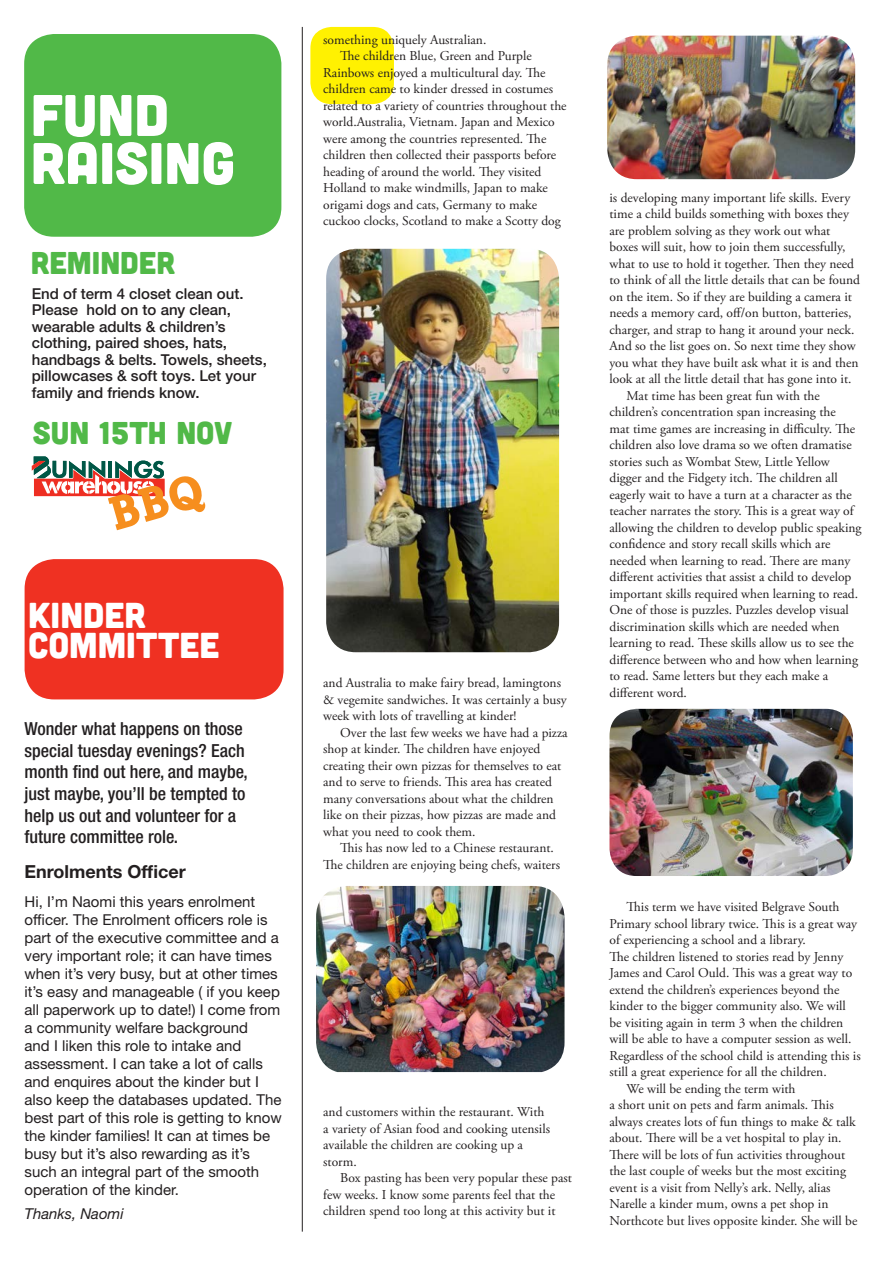
<style>
.page{position:relative;width:893px;height:1263px;background:#fff}
.page>*{position:absolute;margin:0;border:0;box-sizing:border-box;transform-origin:0 0}
.t1{font:58.5px "Cubano";color:#fff}
.t2{font:36px "Cubano";color:#fff}
.t3{font:31.5px "Cubano";color:#51b948}
.t4{font:500 condensed 18px/21.6px "Helvetica Neue LT Std";color:#231f20}
.t5{font:700 18px "Helvetica Neue LT Std";color:#231f20}
.t6{font:15px/18px "Helvetica Neue LT Std";color:#231f20}
.t7{font:500 15px/16.5px "Helvetica Neue LT Std";color:#231f20}
.t8{font:italic 15px "Helvetica Neue LT Std";color:#231f20}
.t9{font:13.5px/16.5px "Adobe Garamond Pro";color:#231f20}
</style>
<div class="page">
<div style="left:310px;top:27px;width:84px;height:77px;background:#fff101;border-radius:21px"></div>
<img style="left:316px;top:886px;width:248px;height:186px">
<img style="left:607px;top:36px;width:248px;height:143px">
<img style="left:609px;top:709px;width:244px;height:167px">
<img style="left:326px;top:249px;width:233px;height:403px">
<div style="left:24px;top:34px;width:257px;height:203px;background:#51b948;border-radius:30px"></div>
<div style="left:25px;top:559px;width:259px;height:140px;background:#ef3122;border-radius:30px"></div>
<svg style="left:32px;top:456px;width:174px;height:74px"></svg>
<hr style="left:302px;top:27px;width:1px;height:1204px;background:#231f20">
<p class="t1" style="left:31px;top:78px;width:140px">FUND</p>
<p class="t1" style="left:31px;top:126px;width:206px">RAISING</p>
<p class="t3" style="left:31px;top:243px;width:146px">REMINDER</p>
<p class="t7" style="left:32px;top:285px;width:237px">End of term 4 closet clean out.<br>Please hold on to any clean, wearable adults &amp; children’s clothing, paired shoes, hats, handbags &amp; belts. Towels, sheets, pillowcases &amp; soft toys. Let your family and friends know.</p>
<p class="t3" style="left:33px;top:413px;width:201px">SUN 15TH NOV</p>
<p class="t2" style="left:28px;top:592px;width:119px">KINDER</p>
<p class="t2" style="left:28px;top:622px;width:193px">COMMITTEE</p>
<p class="t4" style="left:25px;top:718px;width:225px">Wonder what happens on those special tuesday evenings? Each month find out here, and maybe, just maybe, you’ll be tempted to help us out and volunteer for a future committee role.</p>
<p class="t5" style="left:25px;top:861px;width:163px">Enrolments Officer</p>
<p class="t6" style="left:25px;top:892px;width:259px">Hi, I’m Naomi this years enrolment officer. The Enrolment officers role is part of the executive committee and a very important role; it can have times when it’s very busy, but at other times it’s easy and manageable ( if you keep all paperwork up to date!) I come from a community welfare background<br>and I liken this role to intake and assessment. I can take a lot of calls and enquires about the kinder but I also keep the databases updated. The best part of this role is getting to know the kinder families! It can at times be busy but it’s also rewarding as it’s such an integral part of the smooth operation of the kinder.</p>
<p class="t8" style="left:25px;top:1204px;width:101px">Thanks, Naomi</p>
<p class="t9" style="left:323px;top:32px;width:165px">something uniquely Australian.</p>
<p class="t9" style="left:323px;top:48px;width:245px;text-indent:17px">The children Blue, Green and Purple Rainbows enjoyed a multicultural day. The children came to kinder dressed in costumes related to a variety of countries throughout the world.Australia, Vietnam. Japan and Mexico were among the countries represented. The children then collected their passports before heading of around the world. They visited Holland to make windmills, Japan to make origami dogs and cats, Germany to make cuckoo clocks, Scotland to make a Scotty dog</p>
<p class="t9" style="left:323px;top:675px;width:245px">and Australia to make fairy bread, lamingtons &amp; vegemite sandwiches. It was certainly a busy week with lots of travelling at kinder!</p>
<p class="t9" style="left:323px;top:725px;width:246px;text-indent:17px">Over the last few weeks we have had a pizza shop at kinder. The children have enjoyed creating their own pizzas for themselves to eat and to serve to friends. This area has created many conversations about what the children like on their pizzas, how pizzas are made and what you need to cook them.</p>
<p class="t9" style="left:323px;top:840px;width:238px;text-indent:17px">This has now led to a Chinese restaurant.<br>The children are enjoying being chefs, waiters</p>
<p class="t9" style="left:323px;top:1104px;width:228px">and customers within the restaurant. With a variety of Asian food and cooking utensils available the children are cooking up a storm.</p>
<p class="t9" style="left:323px;top:1170px;width:250px;text-indent:17px">Box pasting has been very popular these past few weeks. I know some parents feel that the children spend too long at this activity but it</p>
<p class="t9" style="left:609px;top:190px;width:252px">is developing many important life skills. Every time a child builds something with boxes they are problem solving as they work out what boxes will suit, how to join them successfully, what to use to hold it together. Then they need to think of all the little details that can be found on the item. So if they are building a camera it needs a memory card, off/on button, batteries, charger, and strap to hang it around your neck.<br>And so the list goes on. So next time they show you what they have built ask what it is and then look at all the little detail that has gone into it.</p>
<p class="t9" style="left:609px;top:388px;width:254px;text-indent:17px">Mat time has been great fun with the children’s concentration span increasing the<br>mat time games are increasing in difficulty. The children also love drama so we often dramatise stories such as Wombat Stew, Little Yellow digger and the Fidgety itch. The children all eagerly wait to have a turn at a character as the teacher narrates the story. This is a great way of allowing the children to develop public speaking</p>
<p class="t9" style="left:609px;top:536px;width:250px">confidence and story recall skills which are needed when learning to read. There are many different activities that assist a child to develop important skills required when learning to read.<br>One of those is puzzles. Puzzles develop visual discrimination skills which are needed when learning to read. These skills allow us to see the difference between who and how when learning to read. Same letters but they each make a different word.</p>
<p class="t9" style="left:609px;top:899px;width:253px;text-indent:17px">This term we have visited Belgrave South Primary school library twice. This is a great way of experiencing a school and a library.<br>The children listened to stories read by Jenny James and Carol Ould. This was a great way to extend the children’s experiences beyond the kinder to the bigger community also. We will be visiting again in term 3 when the children will be able to have a computer session as well.<br>Regardless of the school child is attending this is still a great experience for all the children.</p>
<p class="t9" style="left:609px;top:1080px;width:249px;text-indent:17px">We will be ending the term with<br>a short unit on pets and farm animals. This always creates lots of fun things to make &amp; talk about. There will be a vet hospital to play in.<br>There will be lots of fun activities throughout the last couple of weeks but the most exciting event is a visit from Nelly’s ark. Nelly, alias Narelle a kinder mum, owns a pet shop in Northcote but lives opposite kinder. She will be</p>
</div>
